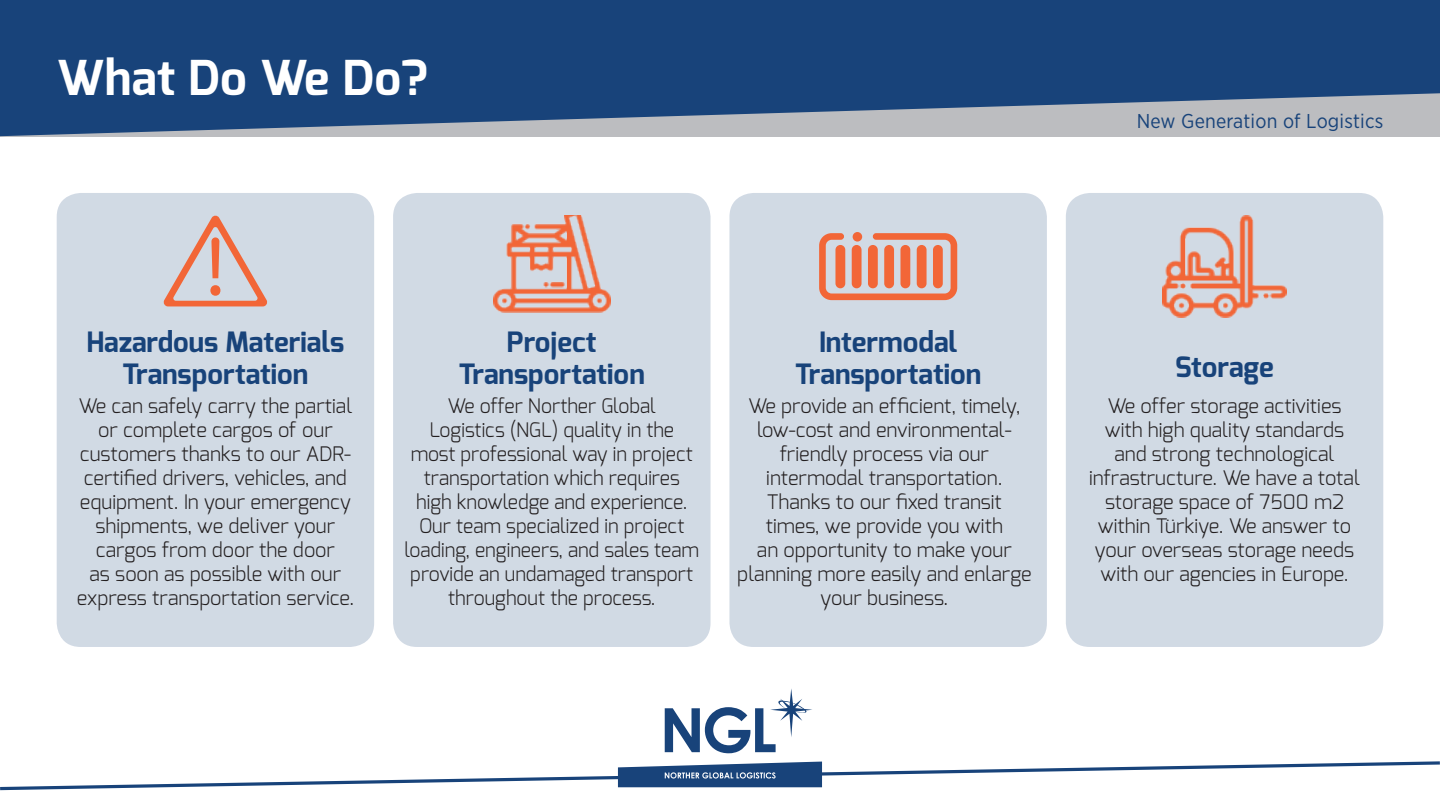
<style>
.page{position:relative;width:1440px;height:811px;background:#fff}
.page>*{position:absolute;margin:0;border:0;box-sizing:border-box;transform-origin:0 0}
.t1{font:700 48px "Exo";letter-spacing:.005em;color:#fff}
.t2{font:700 28px/32px "Exo";color:#18437a;text-align:center}
.t3{font:300 20px/24px "Exo";color:#231f20;text-align:center}
.t4{font:20px "Gotham Narrow";letter-spacing:.01em;color:#18437a}
</style>
<div class="page">
<svg style="left:0;top:761px;width:1440px;height:30px"></svg>
<svg style="left:665px;top:689px;width:147px;height:64px"></svg>
<svg style="left:0;top:0;width:1440px;height:136px;background:#305584"></svg>
<div style="left:57px;top:193px;width:317px;height:453px;background:#d1dae4;border-radius:24px"></div>
<div style="left:729px;top:193px;width:318px;height:453px;background:#d1dae4;border-radius:24px"></div>
<div style="left:1066px;top:193px;width:317px;height:453px;background:#d1dae4;border-radius:24px"></div>
<div style="left:393px;top:193px;width:318px;height:453px;background:#d1dae4;border-radius:24px"></div>
<svg style="left:163px;top:215px;width:104px;height:91px"></svg>
<svg style="left:819px;top:232px;width:139px;height:69px"></svg>
<div style="left:835px;top:245px;width:10px;height:43px;background:#f26637;border-radius:5px"></div>
<div style="left:852px;top:245px;width:10px;height:43px;background:#f26637;border-radius:5px"></div>
<div style="left:868px;top:245px;width:10px;height:43px;background:#f26637;border-radius:5px"></div>
<div style="left:884px;top:245px;width:10px;height:43px;background:#f26637;border-radius:5px"></div>
<div style="left:900px;top:245px;width:10px;height:43px;background:#f26637;border-radius:5px"></div>
<div style="left:917px;top:245px;width:10px;height:43px;background:#f26637;border-radius:5px"></div>
<div style="left:933px;top:245px;width:10px;height:43px;background:#f26637;border-radius:5px"></div>
<div style="left:853px;top:232px;width:9px;height:9px;background:#f26637;border-radius:50%"></div>
<img style="left:493px;top:215px;width:117px;height:97px">
<img style="left:1163px;top:215px;width:123px;height:102px">
<h1 class="t1" style="left:57px;top:47px;width:373px">What Do We Do?</h1>
<h2 class="t2" style="left:86px;top:325px;width:260px">Hazardous Materials<br>Transportation</h2>
<h2 class="t2" style="left:459px;top:325px;width:187px">Project<br>Transportation</h2>
<h2 class="t2" style="left:795px;top:325px;width:187px">Intermodal<br>Transportation</h2>
<p class="t4" style="left:1137px;top:108px;width:248px">New Generation of Logistics</p>
<h2 class="t2" style="left:1175px;top:350px;width:100px">Storage</h2>
<p class="t3" style="left:77px;top:394px;width:279px">We can safely carry the partial or complete cargos of our customers thanks to our ADR&shy;certified drivers, vehicles, and equipment. In your emergency shipments, we deliver your cargos from door the door<br>as soon as possible with our express transportation service.</p>
<p class="t3" style="left:404px;top:394px;width:296px">We offer Norther Global<br>Logistics (NGL) quality in the<br>most professional way in project transportation which requires high knowledge and experience.<br>Our team specialized in project loading, engineers, and sales team provide an undamaged transport throughout the process.</p>
<p class="t3" style="left:737px;top:394px;width:296px">We provide an efficient, timely, low-cost and environmental&shy;friendly process via our intermodal transportation.<br>Thanks to our fixed transit<br>times, we provide you with<br>an opportunity to make your planning more easily and enlarge your business.</p>
<p class="t3" style="left:1089px;top:394px;width:272px">We offer storage activities with high quality standards and strong technological infrastructure. We have a total storage space of 7500 m2 within Türkiye. We answer to your overseas storage needs with our agencies in Europe.</p>
</div>
